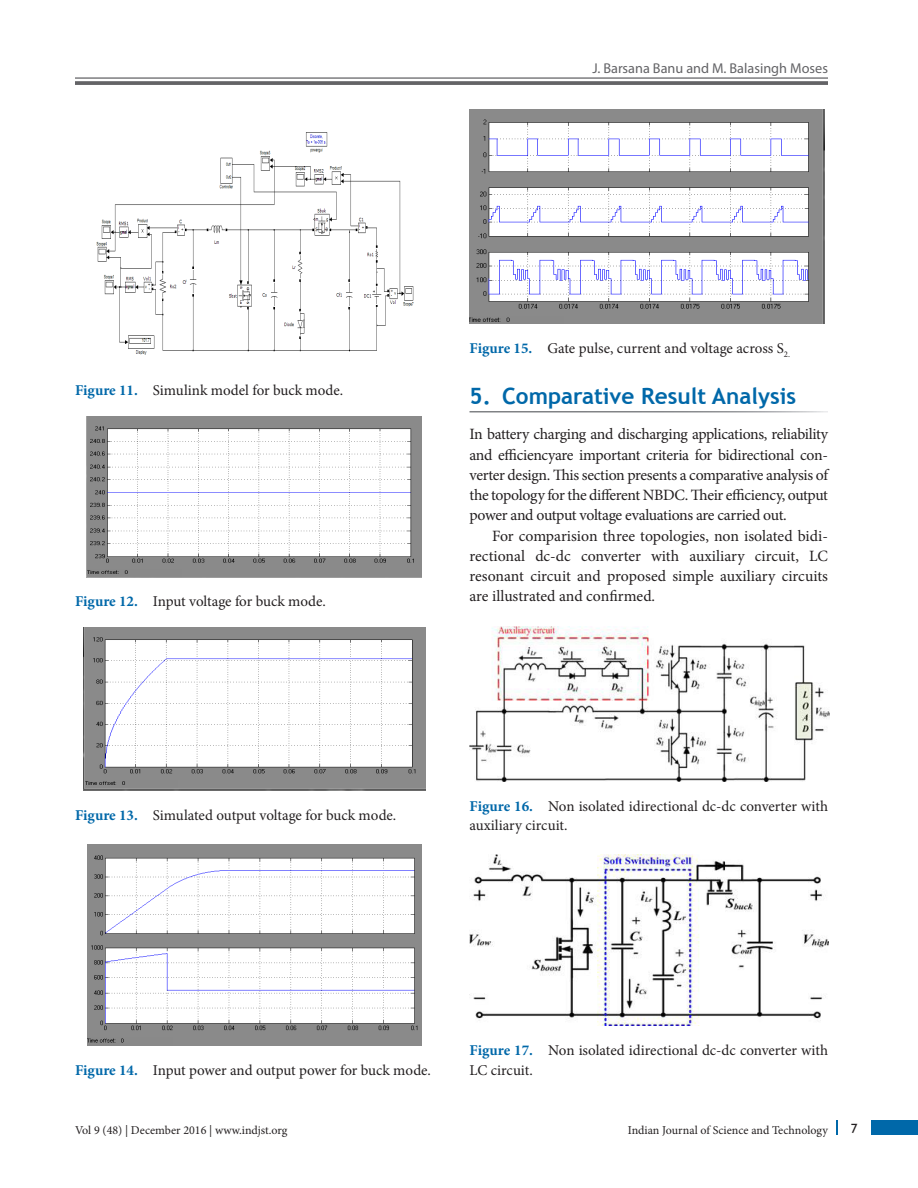
<style>
.page{position:relative;width:918px;height:1188px;background:#fff}
.page>*{position:absolute;margin:0;border:0;box-sizing:border-box;transform-origin:0 0}
.t1{font:700 22.5px "Trebuchet MS";color:#0068a9}
.Text{font:15.75px/20.2px "Minion Pro";letter-spacing:-.03em;color:#231f20;text-align:justify}
.Text_Ind{font:15.75px/20.2px "Minion Pro";color:#231f20;text-align:justify}
.Fig_cap{font:15px/19.5px "Minion Pro";letter-spacing:-.005em;color:#231f20}
.t2{font:14.25px "Myriad Pro";color:#636366}
.t3{font:13.5px "Gill Sans";color:#231f20}
.t4{font:12px "Minion Pro";color:#231f20}
.s1{font-weight:700;color:#0068a9}
</style>
<div class="page">
<hr style="left:75px;top:77px;width:753px;height:2px;background:#636366">
<svg style="left:75px;top:81px;width:753px;height:4px;background:#6c6c6f"></svg>
<div style="left:872px;top:1120px;width:46px;height:15px;background:#0068a9"></div>
<svg style="left:836px;top:1120px;width:1px;height:15px"></svg>
<img style="left:96px;top:132px;width:318px;height:223px">
<img style="left:87px;top:417px;width:335px;height:160px">
<img style="left:83px;top:628px;width:342px;height:162px">
<img style="left:87px;top:845px;width:334px;height:201px">
<img style="left:470px;top:110px;width:355px;height:213px">
<img style="left:470px;top:626px;width:359px;height:155px">
<img style="left:470px;top:855px;width:358px;height:171px">
<p class="t2" style="left:592px;top:59px;width:237px">J. Barsana Banu and M. Balasingh Moses</p>
<p class="Fig_cap" style="left:75px;top:381px;width:270px"><span class="s1">Figure 11.</span> Simulink model for buck mode.</p>
<p class="Fig_cap" style="left:75px;top:592px;width:252px"><span class="s1">Figure 12.</span> Input voltage for buck mode.</p>
<p class="Fig_cap" style="left:470px;top:338px;width:322px"><span class="s1">Figure 15.</span> Gate pulse, current and voltage across S<sub>2.</sub></p>
<p class="t1" style="left:470px;top:381px;width:328px">5. Comparative Result Analysis</p>
<p class="Text" style="left:470px;top:424px;width:360px">In battery charging and discharging applications, reliability and efficiencyare important criteria for bidirectional con&shy;verter design. This section presents a comparative analysis of the topology for the different NBDC. Their efficiency, output power and output voltage evaluations are carried out.</p>
<p class="Text_Ind" style="left:470px;top:526px;width:360px;text-indent:22px">For comparision three topologies, non isolated bidi&shy;rectional dc-dc converter with auxiliary circuit, LC resonant circuit and proposed simple auxiliary circuits are illustrated and confirmed.</p>
<p class="Fig_cap" style="left:75px;top:805px;width:323px"><span class="s1">Figure 13.</span> Simulated output voltage for buck mode.</p>
<p class="Fig_cap" style="left:470px;top:796px;width:360px"><span class="s1">Figure 16.</span> Non isolated idirectional dc-dc converter with auxiliary circuit.</p>
<p class="Fig_cap" style="left:75px;top:1061px;width:357px"><span class="s1">Figure 14.</span> Input power and output power for buck mode.</p>
<p class="Fig_cap" style="left:470px;top:1041px;width:360px"><span class="s1">Figure 17.</span> Non isolated idirectional dc-dc converter with<br>LC circuit.</p>
<p class="t4" style="left:75px;top:1123px;width:214px">Vol 9 (48) | December 2016 | www.indjst.org</p>
<p class="t4" style="left:628px;top:1123px;width:202px">Indian Journal of Science and Technology</p>
<p class="t3" style="left:851px;top:1120px;width:8px">7</p>
</div>
